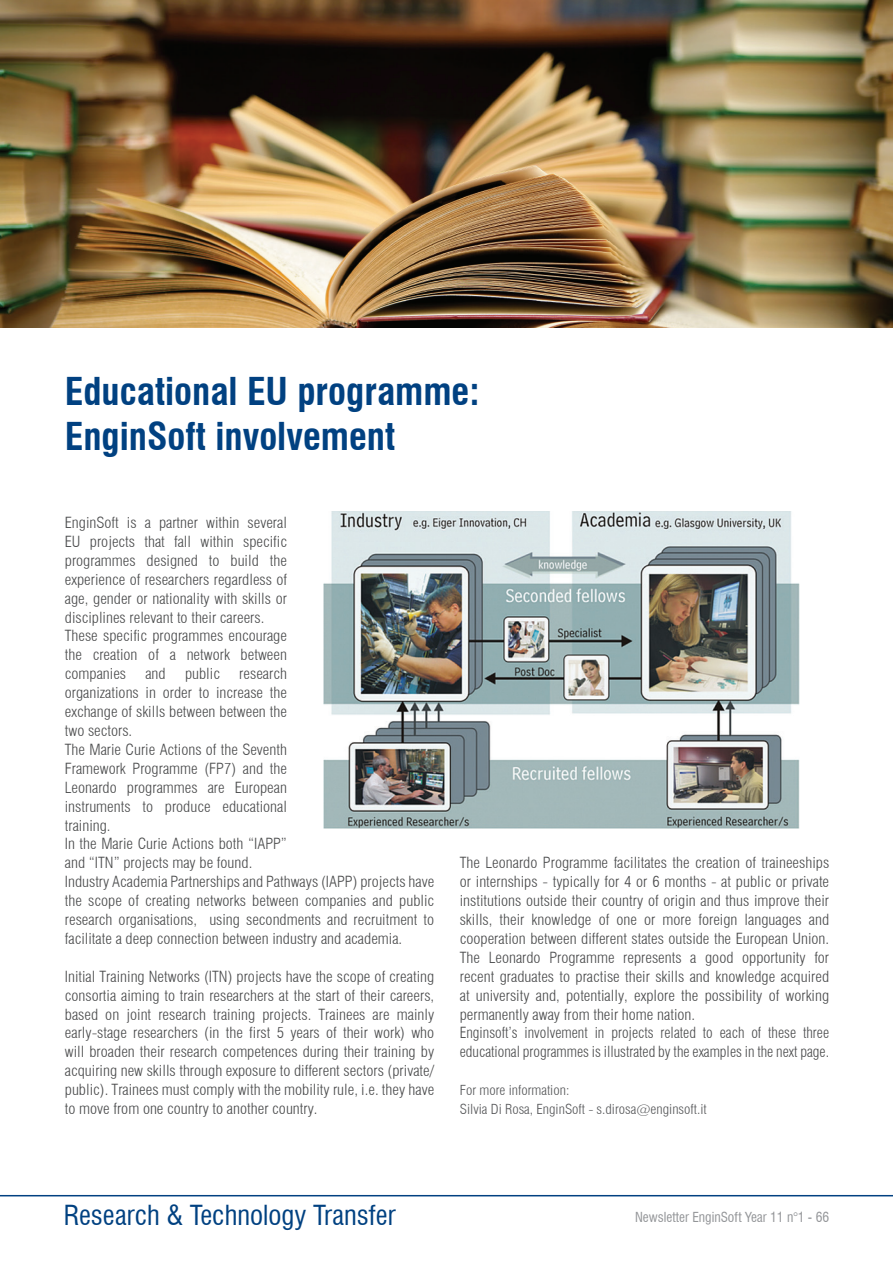
<style>
.page{position:relative;width:893px;height:1263px;background:#fff}
.page>*{position:absolute;margin:0;border:0;box-sizing:border-box;transform-origin:0 0}
.t1{font:700 condensed 37.5px "Swiss 721 BT";color:#014181}
.t2{font:condensed 27px "Swiss 721 BT";color:#014181}
.testo{font:300 condensed 15px/18.9px "Swiss 721 BT";color:#4b4c4d;text-align:justify;scale:1.05 1}
.testo-2{font:300 condensed 15px/18.9px "Swiss 721 BT";color:#4b4c4d}
.testo-3{font:300 condensed 13.5px "Swiss 721 BT";color:#57585a;scale:1.05 1}
.t3{font:condensed 13.5px "Swiss 721 BT";color:#939598}
</style>
<div class="page">
<hr style="left:0;top:1195px;width:893px;height:1px;background:#014181">
<img style="left:0;top:0;width:893px;height:327px">
<img style="left:323px;top:511px;width:477px;height:318px">
<p class="t1" style="left:65px;top:369px;width:416px">Educational EU programme:</p>
<p class="t1" style="left:65px;top:414px;width:332px">EnginSoft involvement</p>
<p class="testo" style="left:65px;top:513px;width:213px">EnginSoft is a partner within several EU projects that fall within specific programmes designed to build the experience of researchers regardless of age, gender or nationality with skills or disciplines relevant to their careers.</p>
<p class="testo" style="left:65px;top:627px;width:213px">These specific programmes encourage the creation of a network between companies</p>
<p class="testo" style="left:65px;top:664px;width:213px;text-indent:174px">research organizations in order to increase the exchange of skills between between the two sectors.</p>
<p class="testo" style="left:65px;top:740px;width:213px">The Marie Curie Actions of the Seventh Framework Programme (FP7) and the Leonardo programmes are European instruments to produce educational training.</p>
<p class="testo" style="left:65px;top:834px;width:213px">In the Marie Curie Actions both “IAPP” and “ITN” projects may be found.</p>
<p class="testo" style="left:65px;top:872px;width:353px">Industry Academia Partnerships and Pathways (IAPP) projects have the scope of creating networks between companies and public research organisations, using secondments and recruitment to facilitate a deep connection between industry and academia.</p>
<p class="testo" style="left:65px;top:967px;width:353px">Initial Training Networks (ITN) projects have the scope of creating consortia aiming to train researchers at the start of their careers, based on joint research training projects. Trainees are mainly early-stage researchers (in the first 5 years of their work) who will broaden their research competences during their training by acquiring new skills through exposure to different sectors (private/ public). Trainees must comply with the mobility rule, i.e. they have to move from one country to another country.</p>
<p class="testo" style="left:145px;top:664px;width:21px">and</p>
<p class="testo" style="left:185px;top:664px;width:35px">public</p>
<p class="testo" style="left:460px;top:853px;width:353px">The Leonardo Programme facilitates the creation of traineeships or internships - typically for 4 or 6 months - at public or private institutions outside their country of origin and thus improve their skills, their knowledge of one or more foreign languages and cooperation between different states outside the European Union.<br>The Leonardo Programme represents a good opportunity for recent graduates to practise their skills and knowledge acquired at university and, potentially, explore the possibility of working permanently away from their home nation.</p>
<p class="testo-2" style="left:460px;top:1023px;width:371px">Enginsoft’s involvement in projects related to each of these three educational programmes is illustrated by the examples in the next page.</p>
<p class="testo-3" style="left:460px;top:1082px;width:106px">For more information:</p>
<p class="testo-3" style="left:460px;top:1101px;width:237px">Silvia Di Rosa, EnginSoft - s.dirosa@enginsoft.it</p>
<p class="t2" style="left:64px;top:1199px;width:333px">Research &amp; Technology Transfer</p>
<p class="t3" style="left:635px;top:1208px;width:196px">Newsletter EnginSoft Year 11 n°1 - 66</p>
</div>
